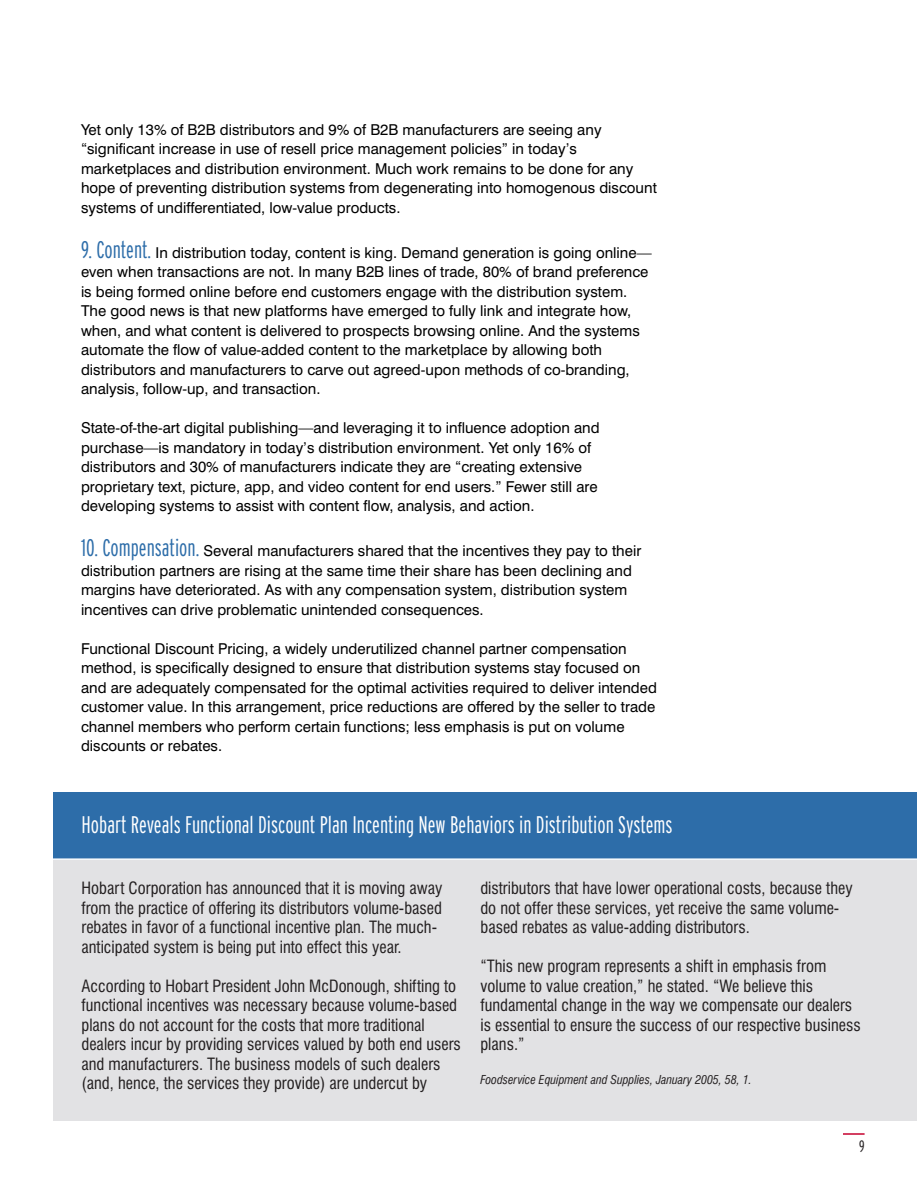
<style>
.page{position:relative;width:918px;height:1188px;background:#fff}
.page>*{position:absolute;margin:0;border:0;box-sizing:border-box;transform-origin:0 0}
.t1{font:300 extra-condensed 24px "Interstate";color:#fff}
.t2{font:condensed 16.5px/19.5px "Swiss 721 BT";color:#231f20}
.t3{font:300 extra-condensed 16.5px "Interstate";color:#231f20}
.t4{font:15px/19.5px "Swiss 721 BT";color:#000}
.t5{font:italic condensed 12px "Swiss 721 BT";color:#231f20}
.s1{font-family:"Interstate";font-weight:300;font-stretch:extra-condensed;font-size:24px;color:#2d6da9}
</style>
<div class="page">
<hr style="left:843px;top:1133px;width:22px;height:2px;background:#c5002e">
<div style="left:53px;top:792px;width:864px;height:329px;background:#e2e2e4"></div>
<div style="left:53px;top:792px;width:864px;height:67px;background:#2d6da9"></div>
<hr style="left:40px;top:858px;width:878px;height:2px;background:#fff">
<p class="t4" style="left:81px;top:119px;width:577px">Yet only 13% of B2B distributors and 9% of B2B manufacturers are seeing any “significant increase in use of resell price management policies” in today’s marketplaces and distribution environment. Much work remains to be done for any hope of preventing distribution systems from degenerating into homogenous discount systems of undifferentiated, low-value products.</p>
<p class="t4" style="left:81px;top:242px;width:572px"><span class="s1">9. Content.</span> In distribution today, content is king. Demand generation is going online— even when transactions are not. In many B2B lines of trade, 80% of brand preference is being formed online before end customers engage with the distribution system.<br>The good news is that new platforms have emerged to fully link and integrate how, when, and what content is delivered to prospects browsing online. And the systems automate the flow of value-added content to the marketplace by allowing both distributors and manufacturers to carve out agreed-upon methods of co-branding, analysis, follow-up, and transaction.</p>
<p class="t4" style="left:81px;top:418px;width:520px">State-of-the-art digital publishing—and leveraging it to influence adoption and purchase—is mandatory in today’s distribution environment. Yet only 16% of distributors and 30% of manufacturers indicate they are “creating extensive proprietary text, picture, app, and video content for end users.” Fewer still are developing systems to assist with content flow, analysis, and action.</p>
<p class="t4" style="left:81px;top:541px;width:562px"><span class="s1">10. Compensation.</span> Several manufacturers shared that the incentives they pay to their distribution partners are rising at the same time their share has been declining and margins have deteriorated. As with any compensation system, distribution system incentives can drive problematic unintended consequences.</p>
<p class="t4" style="left:81px;top:638px;width:577px">Functional Discount Pricing, a widely underutilized channel partner compensation method, is specifically designed to ensure that distribution systems stay focused on and are adequately compensated for the optimal activities required to deliver intended customer value. In this arrangement, price reductions are offered by the seller to trade channel members who perform certain functions; less emphasis is put on volume discounts or rebates.</p>
<p class="t1" style="left:82px;top:810px;width:592px">Hobart Reveals Functional Discount Plan Incenting New Behaviors in Distribution Systems</p>
<p class="t2" style="left:82px;top:878px;width:362px">Hobart Corporation has announced that it is moving away from the practice of offering its distributors volume-based rebates in favor of a functional incentive plan. The much&shy;anticipated system is being put into effect this year.</p>
<p class="t2" style="left:82px;top:976px;width:381px">According to Hobart President John McDonough, shifting to functional incentives was necessary because volume-based plans do not account for the costs that more traditional dealers incur by providing services valued by both end users and manufacturers. The business models of such dealers (and, hence, the services they provide) are undercut by</p>
<p class="t2" style="left:480px;top:878px;width:374px">distributors that have lower operational costs, because they do not offer these services, yet receive the same volume&shy;based rebates as value-adding distributors.</p>
<p class="t2" style="left:480px;top:956px;width:382px">“This new program represents a shift in emphasis from volume to value creation,” he stated. “We believe this fundamental change in the way we compensate our dealers is essential to ensure the success of our respective business plans.”</p>
<p class="t5" style="left:480px;top:1073px;width:273px">Foodservice Equipment and Supplies, January 2005, 58, 1.</p>
<p class="t3" style="left:859px;top:1136px;width:7px">9</p>
</div>
